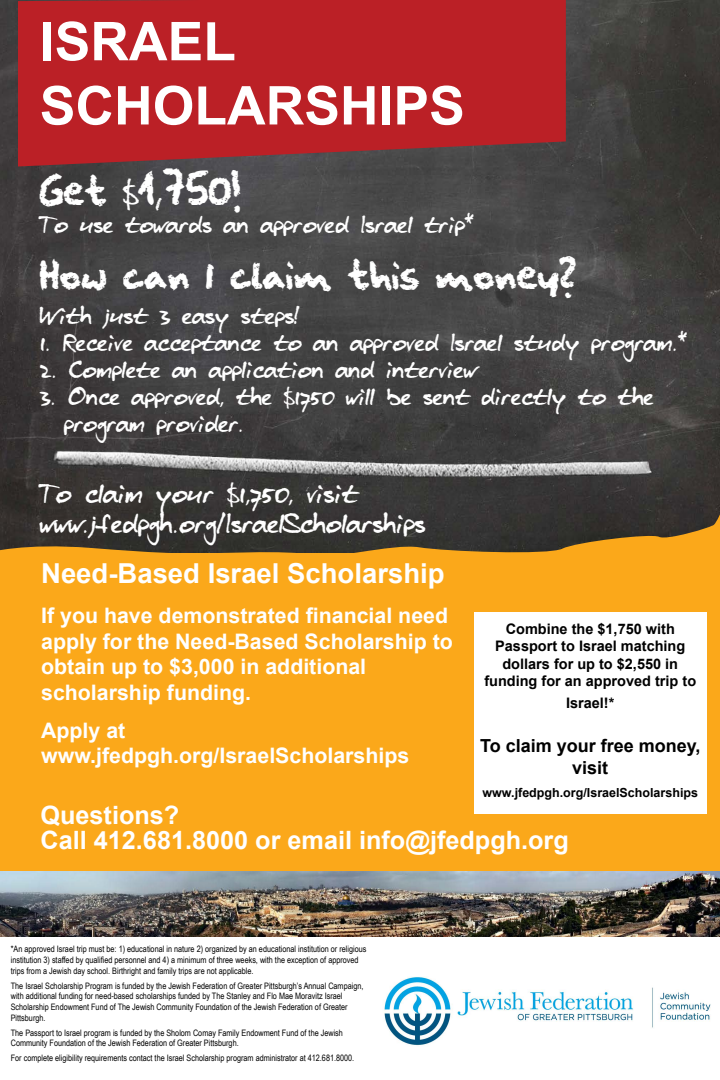
<style>
.page{position:relative;width:720px;height:1080px;background:#fff}
.page>*{position:absolute;margin:0;border:0;box-sizing:border-box;transform-origin:0 0}
.t1{font:700 53.5px/64.2px "Arial";color:#fff}
.t2{font:32.5px "squeakychalksound";color:#fff}
.t3{font:700 27.5px "Arial";color:#fff}
.t4{font:25.35px/30.4px "blzee";color:#fff}
.t5{font:700 25.25px/25.2px "Arial";color:#fff}
.t6{font:22.5px/27px "blzee";color:#fff}
.t7{font:700 21.35px/25.6px "Arial";color:#fff}
.t8{font:700 18px/22.4px "Arial";color:#000;text-align:center}
.t9{font:700 14.5px/17.4px "Arial";color:#000;text-align:center}
.t10{font:700 12.5px "Arial";color:#000}
.t11{font:8.85px/10.7px "Arial Narrow";color:#000}
.s1{font-family:"blzee"}
</style>
<div class="page">
<div style="left:0;top:553px;width:720px;height:324px;background:#fba81a"></div>
<img style="left:0;top:0;width:720px;height:510px">
<svg style="left:0;top:510px;width:720px;height:43px;background:#4c402c"></svg>
<svg style="left:18px;top:0;width:548px;height:166px;background:#b22328"></svg>
<img style="left:0;top:871px;width:720px;height:66px">
<div style="left:474px;top:612px;width:232px;height:201px;background:#fff"></div>
<img style="left:384px;top:977px;width:327px;height:69px">
<h1 class="t1" style="left:40px;top:11px;width:427px">ISRAEL<br>SCHOLARSHIPS</h1>
<h2 class="t2" style="left:40px;top:175px;width:203px">Get <span class="s1">$</span>1,750!</h2>
<h3 class="t6" style="left:40px;top:214px;width:436px">To use towards an approved Israel trip*</h3>
<h2 class="t2" style="left:40px;top:259px;width:537px">How can I claim this money?</h2>
<h3 class="t6" style="left:40px;top:305px;width:261px">With just 3 easy steps!</h3>
<h3 class="t6" style="left:40px;top:332px;width:649px">1. Receive acceptance to an approved Israel study program.*</h3>
<h3 class="t6" style="left:40px;top:359px;width:438px">2. Complete an application and interview</h3>
<h3 class="t6" style="left:64px;top:386px;width:591px;text-indent:-24px">3. Once approved, the $1750 will be sent directly to the program provider.</h3>
<h3 class="t4" style="left:40px;top:482px;width:387px">To claim your $1,750, visit www.jfedpgh.org/IsraelScholarships</h3>
<h3 class="t3" style="left:41px;top:555px;width:405px">Need-Based Israel Scholarship</h3>
<h3 class="t7" style="left:41px;top:603px;width:413px">If you have demonstrated financial need apply for the Need-Based Scholarship to obtain up to $3,000 in additional scholarship funding.</h3>
<h3 class="t7" style="left:41px;top:718px;width:370px">Apply at www.jfedpgh.org/IsraelScholarships</h3>
<h3 class="t5" style="left:40px;top:803px;width:530px">Questions?<br>Call 412.681.8000 or email info@jfedpgh.org</h3>
<h3 class="t9" style="left:484px;top:621px;width:213px">Combine the $1,750 with<br>Passport to Israel matching dollars for up to $2,550 in funding for an approved trip to</h3>
<h3 class="t9" style="left:566px;top:694px;width:50px">Israel!*</h3>
<h3 class="t8" style="left:480px;top:735px;width:222px">To claim your free money, visit</h3>
<h3 class="t10" style="left:483px;top:784px;width:217px">www.jfedpgh.org/IsraelScholarships</h3>
<p class="t11" style="left:11px;top:944px;width:357px">*An approved Israel trip must be: 1) educational in nature 2) organized by an educational institution or religious institution 3) staffed by qualified personnel and 4) a minimum of three weeks, with the exception of approved trips from a Jewish day school. Birthright and family trips are not applicable.</p>
<p class="t11" style="left:11px;top:980px;width:354px">The Israel Scholarship Program is funded by the Jewish Federation of Greater Pittsburgh’s Annual Campaign, with additional funding for need-based scholarships funded by The Stanley and Flo Mae Moravitz Israel Scholarship Endowment Fund of The Jewish Community Foundation of the Jewish Federation of Greater Pittsburgh.</p>
<p class="t11" style="left:11px;top:1027px;width:334px">The Passport to Israel program is funded by the Sholom Comay Family Endowment Fund of the Jewish<br>Community Foundation of the Jewish Federation of Greater Pittsburgh.</p>
<p class="t11" style="left:11px;top:1053px;width:345px">For complete eligibility requirements contact the Israel Scholarship program administrator at 412.681.8000.</p>
</div>
